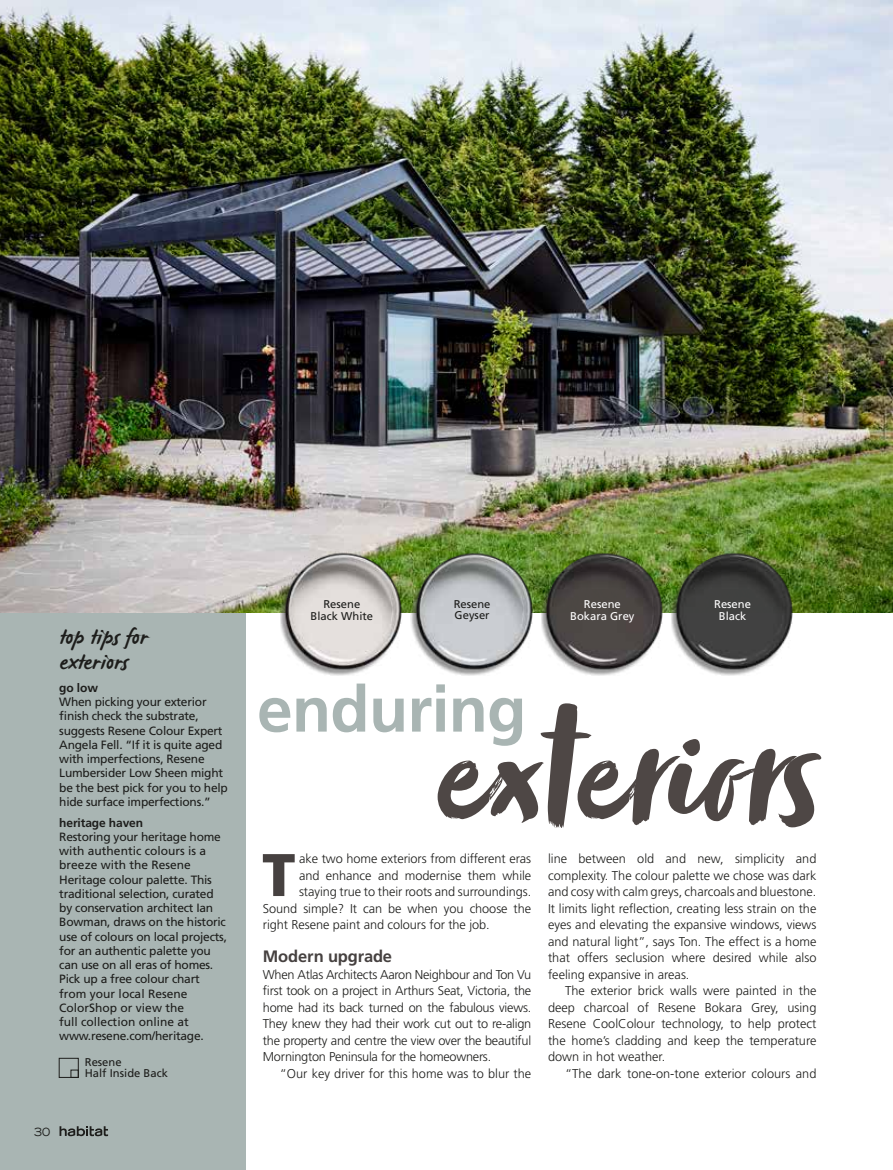
<style>
.page{position:relative;width:893px;height:1170px;background:#fff}
.page>*{position:absolute;margin:0;border:0;box-sizing:border-box;transform-origin:0 0}
.t1{font:172.05px "Zooja";letter-spacing:.01em;color:#4e4745}
.t2{font:700 64.05px "Frutiger LT Std";letter-spacing:-.01em;color:#a9b5b3}
.t3{font:900 60px "Frutiger LT Std";color:#464140}
.t4{font:22.5px/25.5px "James Paul";letter-spacing:-.01em;color:#1d1d1b}
.t5{font:700 16.5px "Frutiger LT Std";letter-spacing:-.01em;color:#464140}
.t6{font:300 12.75px/16.5px "Frutiger LT Std";letter-spacing:-.005em;color:#1d1d1b;text-align:justify}
.t7{font:12px/14.2px "Frutiger LT Std";letter-spacing:-.02em;color:#1d1d1b}
.t8{font:700 12px "Frutiger LT Std";letter-spacing:-.01em;color:#1d1d1b}
.t9{font:11.25px/11.2px "Frutiger LT Std";color:#1d1d1b}
.t10{font:11.25px/12px "Frutiger LT Std";color:#fff;text-align:center}
.t11{font:expanded 11.25px "Trade Gothic LH";color:#1d1d1b}
</style>
<div class="page">
<div style="left:0;top:0;width:246px;height:1169px;background:#a9b5b3"></div>
<img style="left:0;top:0;width:893px;height:612px">
<div style="left:59px;top:1057px;width:20px;height:20px;border:1px solid #1d1d1b"></div>
<div style="left:71px;top:1069px;width:8px;height:8px;border:1px solid #1d1d1b"></div>
<img style="left:281px;top:548px;width:121px;height:127px">
<img style="left:411px;top:548px;width:121px;height:127px">
<img style="left:541px;top:548px;width:122px;height:127px">
<img style="left:671px;top:548px;width:122px;height:127px">
<svg style="left:60px;top:1126px;width:48px;height:10px"></svg>
<h3 class="t4" style="left:59px;top:625px;width:90px">top tips for exteriors</h3>
<p class="t8" style="left:59px;top:680px;width:40px">go low</p>
<p class="t7" style="left:59px;top:694px;width:170px">When picking your exterior finish check the substrate, suggests Resene Colour Expert<br>Angela Fell. “If it is quite aged with imperfections, Resene<br>Lumbersider Low Sheen might be the best pick for you to help hide surface imperfections.”</p>
<p class="t8" style="left:59px;top:815px;width:85px">heritage haven</p>
<p class="t7" style="left:59px;top:829px;width:169px">Restoring your heritage home with authentic colours is a breeze with the Resene<br>Heritage colour palette. This traditional selection, curated by conservation architect Ian<br>Bowman, draws on the historic use of colours on local projects, for an authentic palette you can use on all eras of homes.<br>Pick up a free colour chart from your local Resene<br>ColorShop or view the<br>full collection online at www.resene.com/heritage.</p>
<p class="t9" style="left:85px;top:1056px;width:85px">Resene<br>Half Inside Back</p>
<p class="t11" style="left:34px;top:1124px;width:18px">30</p>
<p class="t9" style="left:311px;top:597px;width:64px;line-height:12px;text-align:center">Resene<br>Black White</p>
<p class="t9" style="left:454px;top:598px;width:38px">Resene<br>Geyser</p>
<p class="t10" style="left:570px;top:597px;width:66px">Resene<br>Bokara Grey</p>
<p class="t10" style="left:714px;top:597px;width:38px">Resene<br>Black</p>
<h2 class="t2" style="left:257px;top:671px;width:271px">enduring</h2>
<h1 class="t1" style="left:433px;top:682px;width:387px">exteriors</h1>
<h3 class="t3" style="left:262px;top:838px;width:35px">T</h3>
<p class="t6" style="left:299px;top:850px;width:234px">ake two home exteriors from different eras</p>
<p class="t6" style="left:299px;top:867px;width:234px">and enhance and modernise them while</p>
<p class="t6" style="left:299px;top:883px;width:234px">staying true to their roots and surroundings.</p>
<p class="t6" style="left:263px;top:900px;width:270px">Sound simple? It can be when you choose the</p>
<p class="t6" style="left:263px;top:916px;width:228px">right Resene paint and colours for the job.</p>
<p class="t5" style="left:263px;top:946px;width:131px">Modern upgrade</p>
<p class="t6" style="left:263px;top:966px;width:270px">When Atlas Architects Aaron Neighbour and Ton Vu first took on a project in Arthurs Seat, Victoria, the home had its back turned on the fabulous views.<br>They knew they had their work cut out to re-align the property and centre the view over the beautiful Mornington Peninsula for the homeowners.</p>
<p class="t6" style="left:280px;top:1065px;width:253px">“Our key driver for this home was to blur the</p>
<p class="t6" style="left:548px;top:850px;width:270px">line between old and new, simplicity and complexity. The colour palette we chose was dark and cosy with calm greys, charcoals and bluestone.<br>It limits light reflection, creating less strain on the eyes and elevating the expansive windows, views and natural light”, says Ton. The effect is a home that offers seclusion where desired while also feeling expansive in areas.</p>
<p class="t6" style="left:548px;top:982px;width:270px;text-indent:17px">The exterior brick walls were painted in the deep charcoal of Resene Bokara Grey, using Resene CoolColour technology, to help protect the home’s cladding and keep the temperature down in hot weather.</p>
<p class="t6" style="left:565px;top:1065px;width:253px">“The dark tone-on-tone exterior colours and</p>
</div>
